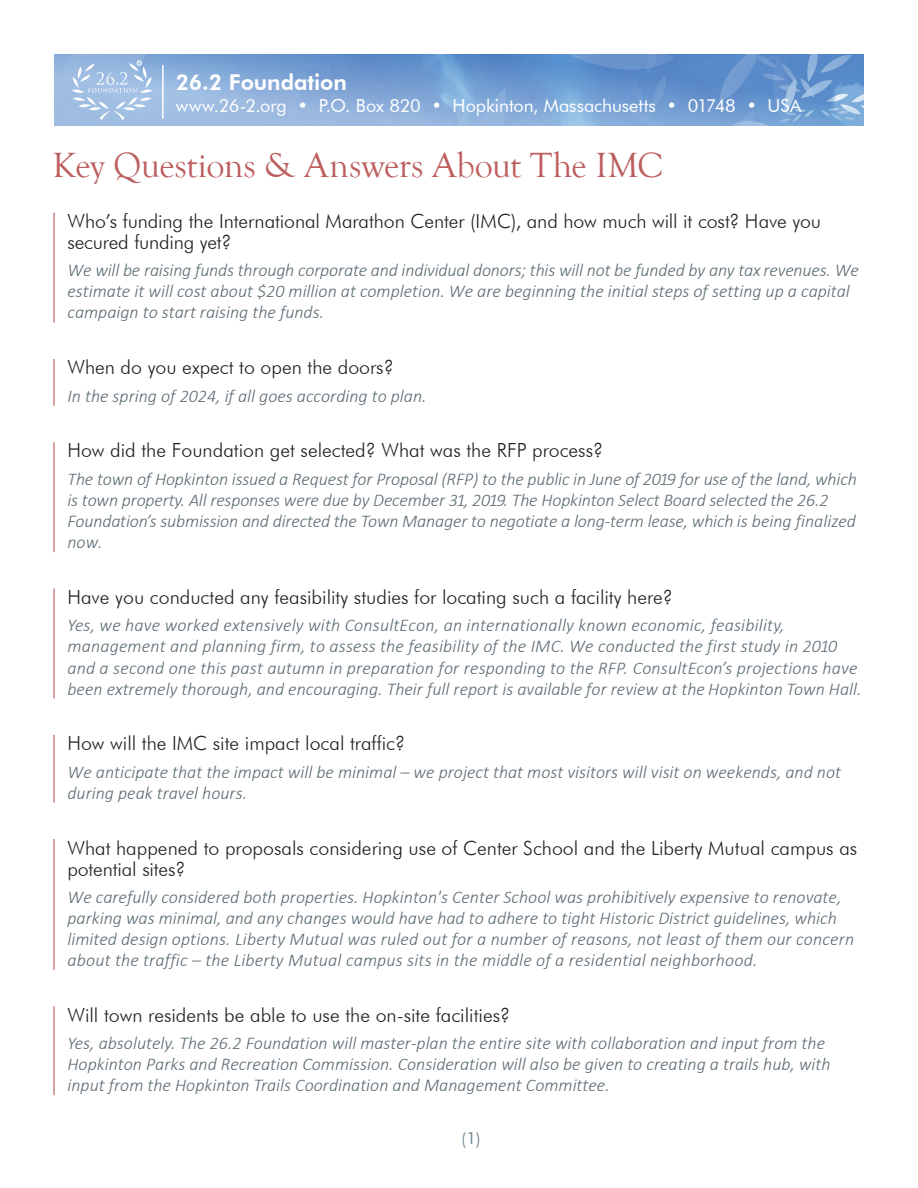
<style>
.page{position:relative;width:918px;height:1188px;background:#fff}
.page>*{position:absolute;margin:0;border:0;box-sizing:border-box;transform-origin:0 0}
.t1{font:36px "Goudy Old Style T";letter-spacing:-.005em;color:#bc5d5e}
.t2{font:800 21.75px "Futura BT";letter-spacing:-.005em;color:#fff}
.Question{font:300 19.5px/21px "Futura BT";color:#231f20}
.Question-2{font:italic 300 18px/21px "Calibri";color:#5b6b73}
.t3{font:18px "Futura BT";letter-spacing:-.005em;color:#fff}
.t4{font:16.5px "Futura BT";color:#71848e}
.s1{font-family:"Minion Pro";font-weight:400}
</style>
<div class="page">
<img style="left:54px;top:54px;width:810px;height:71px">
<hr style="left:53px;top:213px;width:2px;height:110px;background:#bc5d5e">
<hr style="left:53px;top:359px;width:2px;height:47px;background:#bc5d5e">
<hr style="left:53px;top:442px;width:2px;height:110px;background:#bc5d5e">
<hr style="left:53px;top:589px;width:2px;height:109px;background:#bc5d5e">
<hr style="left:53px;top:735px;width:2px;height:68px;background:#bc5d5e">
<hr style="left:53px;top:839px;width:2px;height:131px;background:#bc5d5e">
<hr style="left:53px;top:1006px;width:2px;height:89px;background:#bc5d5e">
<hr style="left:162px;top:65px;width:2px;height:54px;background:#fff">
<svg style="left:72px;top:61px;width:80px;height:59px;background:#aac5e5"></svg>
<p class="t2" style="left:176px;top:69px;width:173px">26.2 Foundation</p>
<p class="t3" style="left:176px;top:94px;width:627px">www.26-2.org • P.O. Box 820 • Hopkinton, Massachusetts • 01748 • USA</p>
<p class="t1" style="left:52px;top:146px;width:612px">Key Questions &amp; Answers About The IMC</p>
<p class="Question" style="left:68px;top:210px;width:755px">Who’s funding the International Marathon Center (IMC), and how much will it cost? Have you secured funding yet?</p>
<p class="Question-2" style="left:67px;top:259px;width:793px">We will be raising funds through corporate and individual donors; this will not be funded by any tax revenues. We estimate it will cost about $20 million at completion. We are beginning the initial steps of setting up a capital campaign to start raising the funds.</p>
<p class="Question" style="left:67px;top:357px;width:328px">When do you expect to open the doors?</p>
<p class="Question-2" style="left:67px;top:385px;width:361px">In the spring of 2024, if all goes according to plan.</p>
<p class="Question" style="left:67px;top:440px;width:537px">How did the Foundation get selected? What was the RFP process?</p>
<p class="Question-2" style="left:67px;top:468px;width:791px">The town of Hopkinton issued a Request for Proposal (RFP) to the public in June of 2019 for use of the land, which is town property. All responses were due by December 31, 2019. The Hopkinton Select Board selected the 26.2<br>Foundation’s submission and directed the Town Manager to negotiate a long-term lease, which is being finalized now.</p>
<p class="Question" style="left:67px;top:586px;width:607px">Have you conducted any feasibility studies for locating such a facility here?</p>
<p class="Question-2" style="left:67px;top:615px;width:796px">Yes, we have worked extensively with ConsultEcon, an internationally known economic, feasibility, management and planning firm, to assess the feasibility of the IMC. We conducted the first study in 2010 and a second one this past autumn in preparation for responding to the RFP. ConsultEcon’s projections have been extremely thorough, and encouraging. Their full report is available for review at the Hopkinton Town Hall.</p>
<p class="Question" style="left:67px;top:733px;width:339px">How will the IMC site impact local traffic?</p>
<p class="Question-2" style="left:67px;top:761px;width:775px">We anticipate that the impact will be minimal – we project that most visitors will visit on weekends, and not during peak travel hours.</p>
<p class="Question" style="left:67px;top:837px;width:791px">What happened to proposals considering use of Center School and the Liberty Mutual campus as potential sites?</p>
<p class="Question-2" style="left:67px;top:886px;width:788px">We carefully considered both properties. Hopkinton's Center School was prohibitively expensive to renovate, parking was minimal, and any changes would have had to adhere to tight Historic District guidelines, which limited design options. Liberty Mutual was ruled out for a number of reasons, not least of them our concern about the traffic – the Liberty Mutual campus sits in the middle of a residential neighborhood.</p>
<p class="Question" style="left:67px;top:1004px;width:444px">Will town residents be able to use the on<span class="s1">-</span>site facilities?</p>
<p class="Question-2" style="left:67px;top:1033px;width:765px">Yes, absolutely. The 26.2 Foundation will master-plan the entire site with collaboration and input from the<br>Hopkinton Parks and Recreation Commission. Consideration will also be given to creating a trails hub, with input from the Hopkinton Trails Coordination and Management Committee.</p>
<p class="t4" style="left:462px;top:1128px;width:21px">(1)</p>
</div>
